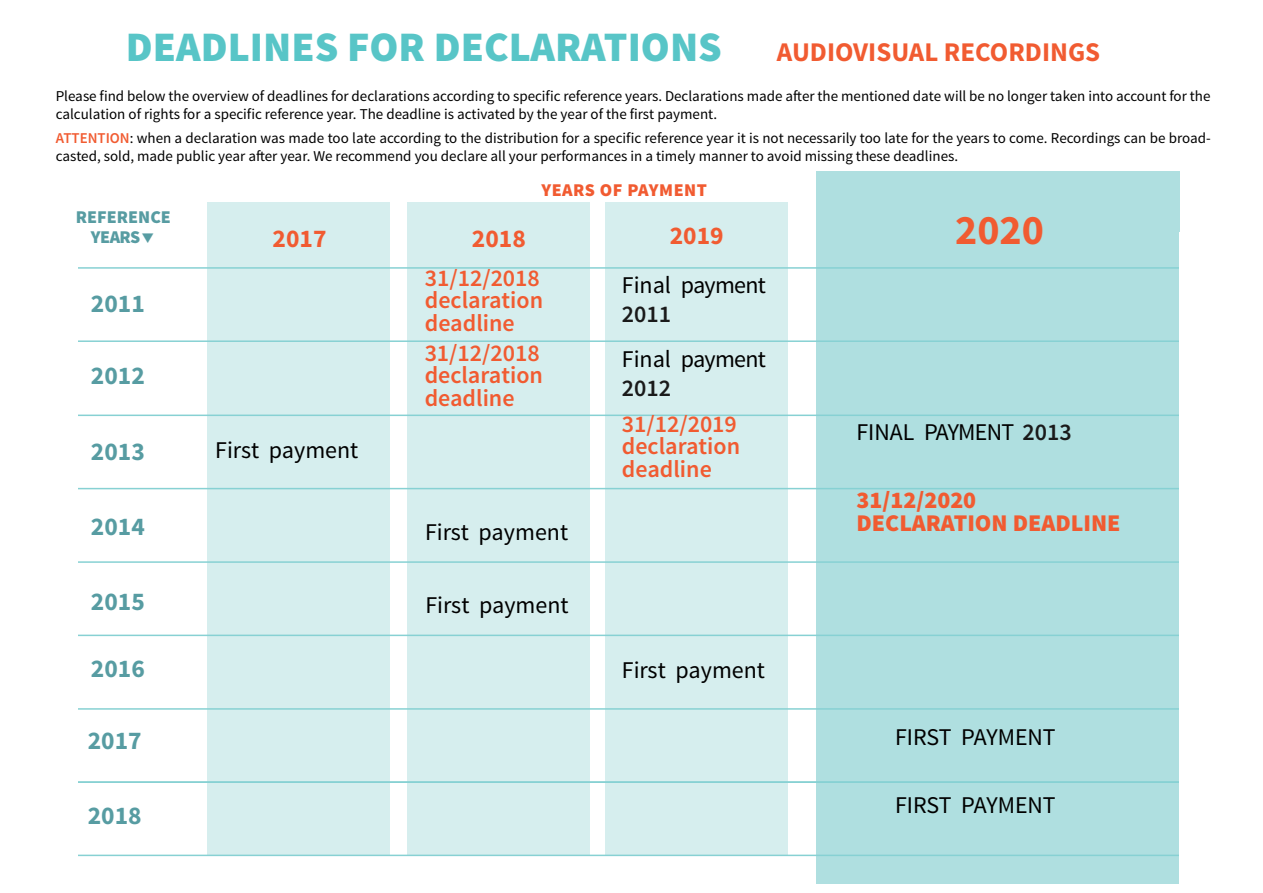
<style>
.page{position:relative;width:1263px;height:893px;background:#fff}
.page>*{position:absolute;margin:0;border:0;box-sizing:border-box;transform-origin:0 0}
.t1{font:900 42px "Source Sans Pro";color:#58c5c7}
.t2{font:700 42px "Source Sans Pro";color:#f15b31}
.t3{font:700 27px "Source Sans Pro";color:#f15b31}
.t4{font:700 25.5px "Source Sans Pro";color:#579ca2}
.t5{font:700 25.5px "Source Sans Pro";color:#f15b31}
.t6{font:600 24px/22.5px "Source Sans Pro";color:#f15b31}
.t7{font:24px "Source Sans Pro";color:#000}
.t8{font:24px "Source Sans Pro";letter-spacing:-.03em;color:#000}
.t9{font:900 24px/22.5px "Source Sans Pro";color:#f15b31}
.t10{font:600 24px "Source Sans Pro";color:#1a1a1a}
.t11{font:900 18px "Source Sans Pro";letter-spacing:.03em;color:#f15b31}
.t12{font:900 18px/19.5px "Source Sans Pro";color:#579ca2}
.t13{font:15px/18px "Source Sans Pro";color:#000}
.s1{font-weight:600;color:#f15b31}
.s2{font-weight:600;color:#1a1a1a}
</style>
<div class="page">
<div style="left:207px;top:202px;width:183px;height:654px;background:#d6eeee"></div>
<div style="left:407px;top:202px;width:183px;height:654px;background:#d6eeee"></div>
<div style="left:605px;top:202px;width:183px;height:654px;background:#d6eeee"></div>
<div style="left:816px;top:171px;width:363px;height:713px;background:#afdfe0"></div>
<svg style="left:78px;top:267px;width:1101px;height:75px"></svg>
<svg style="left:78px;top:415px;width:1101px;height:74px"></svg>
<svg style="left:78px;top:561px;width:1101px;height:75px"></svg>
<svg style="left:78px;top:708px;width:1101px;height:2px"></svg>
<svg style="left:78px;top:781px;width:1101px;height:75px"></svg>
<h1 class="t1" style="left:126px;top:20px;width:597px">DEADLINES FOR DECLARATIONS</h1>
<h2 class="t3" style="left:777px;top:35px;width:325px">AUDIOVISUAL RECORDINGS</h2>
<p class="t13" style="left:56px;top:87px;width:1156px">Please find below the overview of deadlines for declarations according to specific reference years. Declarations made after the mentioned date will be no longer taken into account for the calculation of rights for a specific reference year. The deadline is activated by the year of the first payment.</p>
<p class="t13" style="left:56px;top:129px;width:1156px"><span class="s1">ATTENTION</span>: when a declaration was made too late according to the distribution for a specific reference year it is not necessarily too late for the years to come. Recordings can be broad&shy;casted, sold, made public year after year. We recommend you declare all your performances in a timely manner to avoid missing these deadlines.</p>
<p class="t11" style="left:541px;top:178px;width:167px">YEARS OF PAYMENT</p>
<p class="t12" style="left:91px;top:208px;width:82px;text-indent:-15px">REFERENCE<br>YEARS</p>
<h3 class="t5" style="left:273px;top:222px;width:55px">2017</h3>
<h3 class="t5" style="left:472px;top:222px;width:55px">2018</h3>
<h3 class="t5" style="left:670px;top:219px;width:55px">2019</h3>
<h1 class="t2" style="left:955px;top:203px;width:90px">2020</h1>
<h3 class="t4" style="left:91px;top:287px;width:55px">2011</h3>
<h3 class="t4" style="left:91px;top:359px;width:55px">2012</h3>
<h3 class="t4" style="left:91px;top:435px;width:55px">2013</h3>
<h3 class="t4" style="left:91px;top:510px;width:55px">2014</h3>
<h3 class="t4" style="left:91px;top:585px;width:55px">2015</h3>
<h3 class="t4" style="left:91px;top:652px;width:55px">2016</h3>
<h3 class="t4" style="left:88px;top:724px;width:55px">2017</h3>
<h3 class="t4" style="left:88px;top:799px;width:55px">2018</h3>
<h3 class="t7" style="left:215px;top:435px;width:145px">First payment</h3>
<h3 class="t6" style="left:425px;top:267px;width:120px">31/12/2018 declaration deadline</h3>
<h3 class="t6" style="left:425px;top:342px;width:120px">31/12/2018 declaration deadline</h3>
<h3 class="t7" style="left:425px;top:517px;width:145px">First payment</h3>
<h3 class="t7" style="left:426px;top:590px;width:145px">First payment</h3>
<h3 class="t8" style="left:622px;top:270px;width:146px">Final payment</h3>
<h3 class="t10" style="left:622px;top:299px;width:51px">2011</h3>
<h3 class="t8" style="left:622px;top:344px;width:146px">Final payment</h3>
<h3 class="t10" style="left:622px;top:373px;width:51px">2012</h3>
<h3 class="t6" style="left:622px;top:413px;width:120px">31/12/2019 declaration deadline</h3>
<h3 class="t7" style="left:622px;top:655px;width:145px">First payment</h3>
<h3 class="t8" style="left:856px;top:417px;width:217px">FINAL PAYMENT <span class="s2">2013</span></h3>
<h3 class="t9" style="left:856px;top:490px;width:266px">31/12/2020<br>DECLARATION DEADLINE</h3>
<h3 class="t7" style="left:895px;top:722px;width:162px">FIRST PAYMENT</h3>
<h3 class="t7" style="left:895px;top:790px;width:162px">FIRST PAYMENT</h3>
</div>
